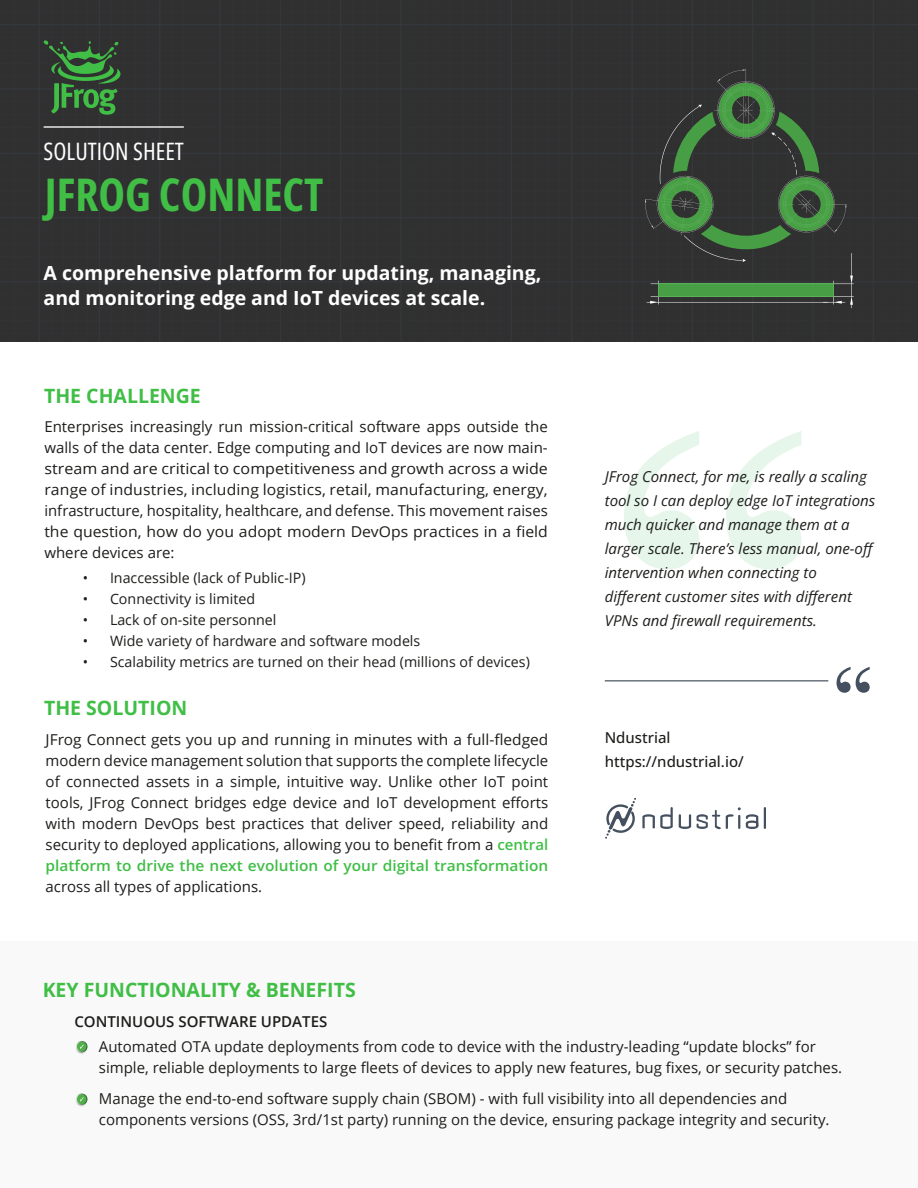
<style>
.page{position:relative;width:918px;height:1188px;background:#fff}
.page>*{position:absolute;margin:0;border:0;box-sizing:border-box;transform-origin:0 0}
.t1{font:700 45px "Open Sans Condensed";color:#40be46}
.t2{font:24px "Open Sans Condensed";color:#fff}
.t3{font:700 19.65px "Open Sans";color:#40be46}
.t4{font:700 19.5px/25.5px "Open Sans";color:#fff}
.t5{font:15px/21px "Open Sans";color:#1d1d1b}
.t6{font:italic 15px/24px "Open Sans";color:#1d1d1b}
.t7{font:500 15px/24px "Open Sans";color:#1d1d1b}
.t8{font:600 15px "Open Sans";color:#1d1d1b}
.t9{font:14.25px "Open Sans";color:#1d1d1b}
.s1{font-weight:600;color:#40be46}
</style>
<div class="page">
<div style="left:0;top:941px;width:918px;height:247px;background:#f9f9f9"></div>
<div style="left:76px;top:1041px;width:11px;height:11px;border:1px solid #fff;border-radius:50%"></div>
<svg style="left:76px;top:1042px;width:11px;height:12px"></svg>
<svg style="left:76px;top:1094px;width:11px;height:13px"></svg>
<svg style="left:624px;top:431px;width:177px;height:138px"></svg>
<svg style="left:837px;top:667px;width:33px;height:26px"></svg>
<hr style="left:605px;top:680px;width:223px;height:1px;background:#44505f">
<svg style="left:605px;top:798px;width:31px;height:41px"></svg>
<svg style="left:679px;top:814px;width:12px;height:15px"></svg>
<svg style="left:642px;top:807px;width:31px;height:22px"></svg>
<svg style="left:764px;top:807px;width:2px;height:22px"></svg>
<svg style="left:697px;top:807px;width:61px;height:22px"></svg>
<div style="left:456px;top:0;width:462px;height:342px;background:#303030"></div>
<div style="left:0;top:0;width:456px;height:342px;background:#303030"></div>
<svg style="left:645px;top:69px;width:209px;height:239px;background:#364536"></svg>
<div style="left:658px;top:283px;width:176px;height:14px;background:#479e44"></div>
<hr style="left:44px;top:126px;width:140px;height:2px;background:#fff">
<svg style="left:43px;top:40px;width:77px;height:75px;background:#355f37"></svg>
<h2 class="t2" style="left:44px;top:135px;width:142px">SOLUTION SHEET</h2>
<h1 class="t1" style="left:45px;top:164px;width:280px">JFROG CONNECT</h1>
<h3 class="t4" style="left:44px;top:260px;width:499px">A comprehensive platform for updating, managing, and monitoring edge and IoT devices at scale.</h3>
<h3 class="t3" style="left:44px;top:382px;width:158px">THE CHALLENGE</h3>
<p class="t5" style="left:44px;top:416px;width:505px;text-align:justify">Enterprises increasingly run mission-critical software apps outside the walls of the data center. Edge computing and IoT devices are now main&shy;stream and are critical to competitiveness and growth across a wide range of industries, including logistics, retail, manufacturing, energy, infrastructure, hospitality, healthcare, and defense. This movement raises the question, how do you adopt modern DevOps practices in a field where devices are:</p>
<p class="t9" style="left:83px;top:568px;width:224px">• Inaccessible (lack of Public-IP)</p>
<p class="t9" style="left:83px;top:589px;width:174px">• Connectivity is limited</p>
<p class="t9" style="left:83px;top:610px;width:195px">• Lack of on-site personnel</p>
<p class="t9" style="left:83px;top:631px;width:339px">• Wide variety of hardware and software models</p>
<p class="t9" style="left:83px;top:652px;width:448px">• Scalability metrics are turned on their head (millions of devices)</p>
<h3 class="t3" style="left:44px;top:694px;width:145px">THE SOLUTION</h3>
<p class="t5" style="left:46px;top:728px;width:504px;text-align:justify">JFrog Connect gets you up and running in minutes with a full-fledged modern device management solution that supports the complete lifecycle of connected assets in a simple, intuitive way. Unlike other IoT point tools, JFrog Connect bridges edge device and IoT development efforts with modern DevOps best practices that deliver speed, reliability and security to deployed applications, allowing you to benefit from a <span class="s1">central platform to drive the next evolution of your digital transformation</span></p>
<p class="t5" style="left:46px;top:875px;width:218px">across all types of applications.</p>
<h3 class="t3" style="left:43px;top:977px;width:315px">KEY FUNCTIONALITY &amp; BENEFITS</h3>
<p class="t8" style="left:74px;top:1012px;width:254px">CONTINUOUS SOFTWARE UPDATES</p>
<p class="t6" style="left:605px;top:464px;width:273px">JFrog Connect, for me, is really a scaling tool so I can deploy edge IoT integrations much quicker and manage them at a larger scale. There’s less manual, one-off intervention when connecting to different customer sites with different VPNs and firewall requirements.</p>
<p class="t7" style="left:605px;top:725px;width:140px">Ndustrial https://ndustrial.io/</p>
<p class="t5" style="left:99px;top:1036px;width:745px">Automated OTA update deployments from code to device with the industry-leading “update blocks” for simple, reliable deployments to large fleets of devices to apply new features, bug fixes, or security patches.</p>
<p class="t5" style="left:99px;top:1088px;width:732px">Manage the end-to-end software supply chain (SBOM) - with full visibility into all dependencies and components versions (OSS, 3rd/1st party) running on the device, ensuring package integrity and security.</p>
</div>
